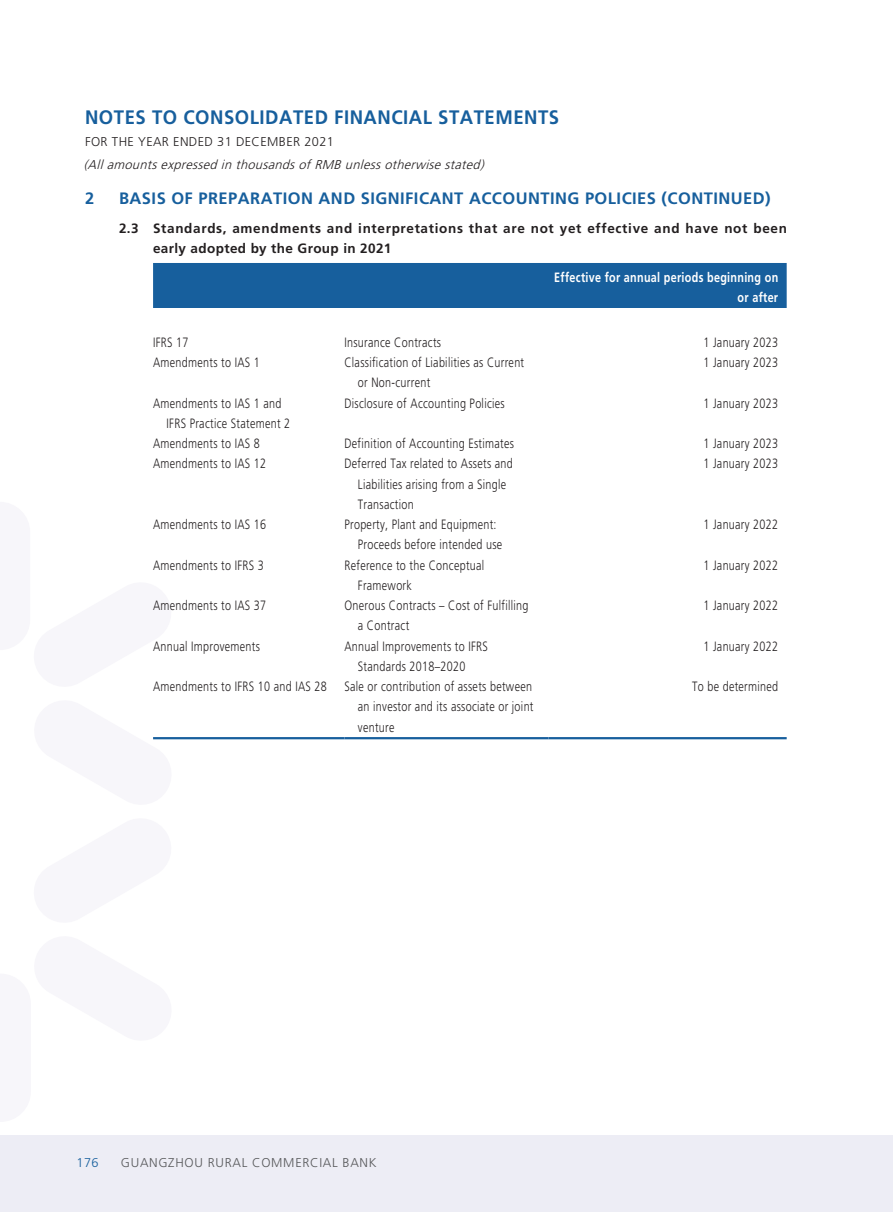
<style>
.page{position:relative;width:893px;height:1212px;background:#fff}
.page>*{position:absolute;margin:0;border:0;box-sizing:border-box;transform-origin:0 0}
.t1{font:700 19.5px "Frutiger LT Std";letter-spacing:.03em;color:#175f9d;scale:.95 1}
.t2{font:700 16.5px "Frutiger LT Std";letter-spacing:.03em;color:#175f9d}
.t3{font:300 13.5px/20.2px "Frutiger LT Std";letter-spacing:.03em;color:#231f20;scale:.8 1}
.t4{font:700 13.5px/20.2px "Frutiger LT Std";letter-spacing:.05em;color:#231f20}
.t5{font:700 13.5px/20.2px "Frutiger LT Std";letter-spacing:.03em;color:#fff;text-align:right;scale:.8 1}
.t6{font:italic 300 12.75px "Frutiger LT Std";color:#231f20}
.t7{font:300 12.75px "Frutiger LT Std";letter-spacing:.03em;color:#231f20}
.t8{font:300 12.75px "Frutiger LT Std";letter-spacing:.055em;color:#57585a}
.t9{font:300 12.75px "Frutiger LT Std";color:#175f9d}
</style>
<div class="page">
<div style="left:0;top:1135px;width:893px;height:77px;background:#ededf5"></div>
<div style="left:153px;top:263px;width:634px;height:45px;background:#175f9d"></div>
<hr style="left:153px;top:737px;width:191px;height:2px;background:#175f9d">
<hr style="left:344px;top:737px;width:205px;height:2px;background:#175f9d">
<hr style="left:549px;top:737px;width:238px;height:2px;background:#175f9d">
<h1 class="t1" style="left:85px;top:105px;width:501px">NOTES TO CONSOLIDATED FINANCIAL STATEMENTS</h1>
<p class="t7" style="left:85px;top:135px;width:250px">FOR THE YEAR ENDED 31 DECEMBER 2021</p>
<p class="t6" style="left:84px;top:157px;width:405px">(Allamountsexpressed in thousandsofRMB unlessotherwise stated)</p>
<p class="t2" style="left:85px;top:188px;width:11px">2</p>
<p class="t2" style="left:119px;top:188px;width:653px">BASIS OF PREPARATION AND SIGNIFICANT ACCOUNTING POLICIES (CONTINUED)</p>
<p class="t4" style="left:153px;top:218px;width:635px;text-indent:-34px">2.3 Standards, amendments and interpretations that are not yet effective and have not been early adopted by the Group in 2021</p>
<p class="t5" style="left:554px;top:267px;width:281px">Effective for annual periods beginning on or after</p>
<p class="t3" style="left:153px;top:332px;width:46px">IFRS 17</p>
<p class="t3" style="left:344px;top:332px;width:122px">Insurance Contracts</p>
<p class="t3" style="left:703px;top:332px;width:95px">1 January 2023</p>
<p class="t3" style="left:153px;top:352px;width:135px">Amendments to IAS 1</p>
<p class="t3" style="left:358px;top:352px;width:209px;text-indent:-14px">Classification of Liabilities as Current or Non-current</p>
<p class="t3" style="left:703px;top:352px;width:95px">1 January 2023</p>
<p class="t3" style="left:167px;top:393px;width:156px;text-indent:-13px">Amendments to IAS 1 and<br>IFRS Practice Statement 2</p>
<p class="t3" style="left:344px;top:393px;width:202px">Disclosure of Accounting Policies</p>
<p class="t3" style="left:703px;top:393px;width:95px">1 January 2023</p>
<p class="t3" style="left:153px;top:433px;width:135px">Amendments to IAS 8</p>
<p class="t3" style="left:344px;top:433px;width:213px">Definition of Accounting Estimates</p>
<p class="t3" style="left:703px;top:433px;width:95px">1 January 2023</p>
<p class="t3" style="left:153px;top:454px;width:143px">Amendments to IAS 12</p>
<p class="t3" style="left:358px;top:454px;width:195px;text-indent:-14px">Deferred Tax related to Assets and<br>Liabilities arising from a Single<br>Transaction</p>
<p class="t3" style="left:703px;top:454px;width:95px">1 January 2023</p>
<p class="t3" style="left:153px;top:514px;width:143px">Amendments to IAS 16</p>
<p class="t3" style="left:358px;top:514px;width:182px;text-indent:-14px">Property, Plant and Equipment:<br>Proceeds before intended use</p>
<p class="t3" style="left:703px;top:514px;width:95px">1 January 2022</p>
<p class="t3" style="left:153px;top:555px;width:140px">Amendments to IFRS 3</p>
<p class="t3" style="left:358px;top:555px;width:159px;text-indent:-14px">Reference to the Conceptual<br>Framework</p>
<p class="t3" style="left:703px;top:555px;width:95px">1 January 2022</p>
<p class="t3" style="left:153px;top:595px;width:143px">Amendments to IAS 37</p>
<p class="t3" style="left:358px;top:595px;width:215px;text-indent:-14px">Onerous Contracts – Cost of Fulfilling a Contract</p>
<p class="t3" style="left:703px;top:595px;width:95px">1 January 2022</p>
<p class="t3" style="left:153px;top:636px;width:135px">Annual Improvements</p>
<p class="t3" style="left:358px;top:636px;width:164px;text-indent:-14px">Annual Improvements to IFRS<br>Standards 2018–2020</p>
<p class="t3" style="left:703px;top:636px;width:95px">1 January 2022</p>
<p class="t3" style="left:153px;top:676px;width:219px">Amendments to IFRS 10 and IAS 28</p>
<p class="t3" style="left:358px;top:676px;width:221px;text-align:justify;text-indent:-14px">Sale or contribution of assets between an investor and its associate or joint venture</p>
<p class="t3" style="left:692px;top:676px;width:109px">To be determined</p>
<p class="t9" style="left:77px;top:1156px;width:23px">176</p>
<p class="t8" style="left:121px;top:1156px;width:257px">GUANGZHOU RURAL COMMERCIAL BANK</p>
</div>
